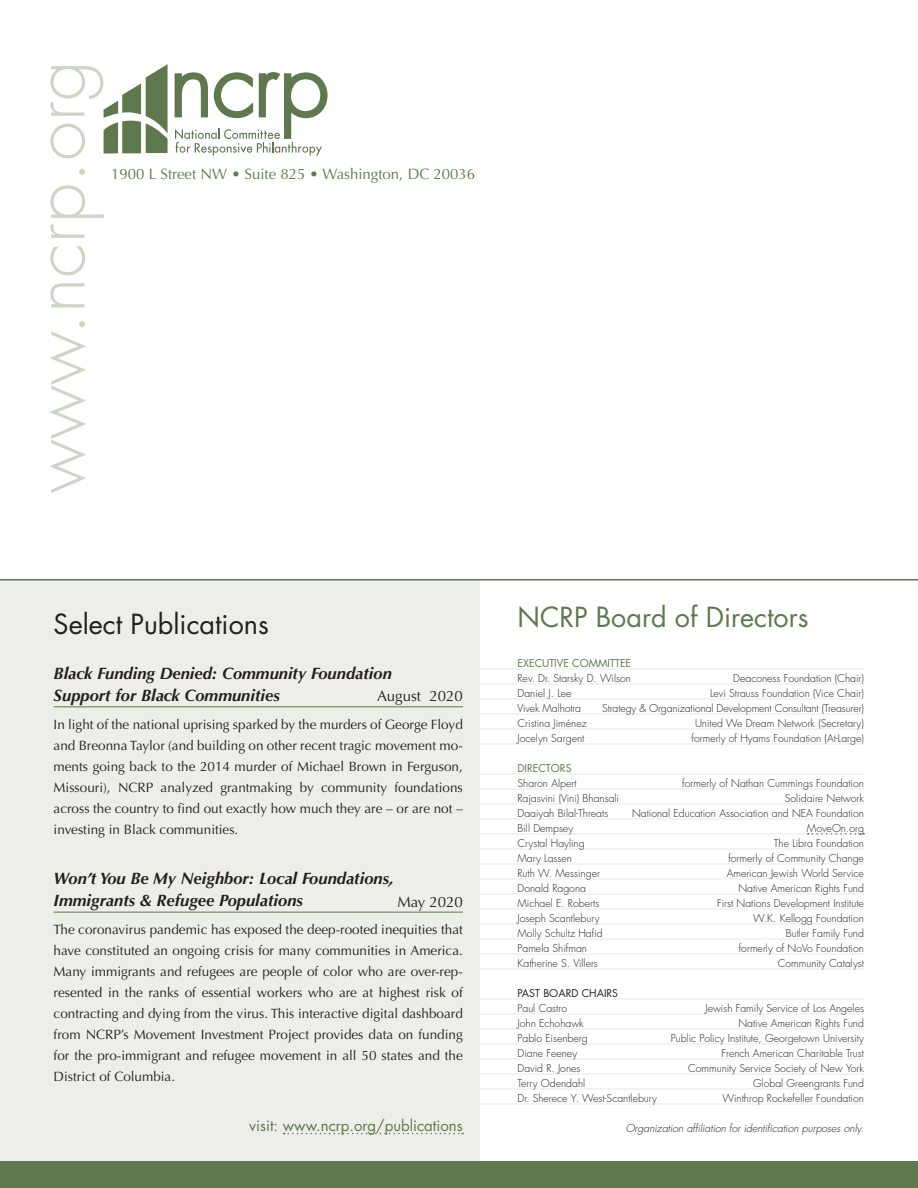
<style>
.page{position:relative;width:918px;height:1188px;background:#fff}
.page>*{position:absolute;margin:0;border:0;box-sizing:border-box;transform-origin:0 0}
.t1{font:300 72px "Futura";color:#ced4c7}
.t2{font:27px "Futura";color:#5f784e}
.t3{font:27px "Futura";color:#231f20}
.t4{font:italic 700 16.5px/22.5px "Optima";color:#231f20}
.t5{font:15px "Optima";color:#5f784e}
.t6{font:15px "Futura";color:#5f784e}
.t7{font:15px "Optima";color:#231f20}
.t8{font:13.5px/21px "Optima";color:#231f20;text-align:justify}
.t9{font:300 10.5px "Futura";color:#231f20}
.t10{font:italic 300 10.5px "Futura";color:#231f20}
.t11{font:10.5px "Futura";color:#5f784e}
.t12{font:10.5px "Futura";color:#231f20}
</style>
<div class="page">
<hr style="left:462px;top:669px;width:402px;height:1px;background:#e8e9e3">
<hr style="left:462px;top:684px;width:402px;height:1px;background:#e8e9e3">
<hr style="left:462px;top:699px;width:402px;height:1px;background:#e8e9e3">
<hr style="left:462px;top:714px;width:402px;height:1px;background:#e8e9e3">
<hr style="left:462px;top:729px;width:402px;height:1px;background:#e8e9e3">
<hr style="left:462px;top:744px;width:402px;height:1px;background:#e8e9e3">
<hr style="left:462px;top:774px;width:402px;height:1px;background:#e8e9e3">
<hr style="left:462px;top:789px;width:402px;height:1px;background:#e8e9e3">
<hr style="left:462px;top:804px;width:402px;height:1px;background:#e8e9e3">
<hr style="left:462px;top:819px;width:402px;height:1px;background:#e8e9e3">
<hr style="left:462px;top:834px;width:402px;height:1px;background:#e8e9e3">
<hr style="left:462px;top:849px;width:402px;height:1px;background:#e8e9e3">
<hr style="left:462px;top:864px;width:402px;height:1px;background:#e8e9e3">
<hr style="left:462px;top:879px;width:402px;height:1px;background:#e8e9e3">
<hr style="left:462px;top:894px;width:402px;height:1px;background:#e8e9e3">
<hr style="left:462px;top:909px;width:402px;height:1px;background:#e8e9e3">
<hr style="left:462px;top:924px;width:402px;height:1px;background:#e8e9e3">
<hr style="left:462px;top:939px;width:402px;height:1px;background:#e8e9e3">
<hr style="left:462px;top:954px;width:402px;height:1px;background:#e8e9e3">
<hr style="left:462px;top:969px;width:402px;height:1px;background:#e8e9e3">
<hr style="left:462px;top:999px;width:402px;height:1px;background:#e8e9e3">
<hr style="left:462px;top:1014px;width:402px;height:1px;background:#e8e9e3">
<hr style="left:462px;top:1029px;width:402px;height:1px;background:#e8e9e3">
<hr style="left:462px;top:1044px;width:402px;height:1px;background:#e8e9e3">
<hr style="left:462px;top:1059px;width:402px;height:1px;background:#e8e9e3">
<hr style="left:462px;top:1074px;width:402px;height:1px;background:#e8e9e3">
<hr style="left:462px;top:1089px;width:402px;height:1px;background:#e8e9e3">
<hr style="left:462px;top:1104px;width:402px;height:1px;background:#e8e9e3">
<svg style="left:175px;top:72px;width:153px;height:84px"></svg>
<svg style="left:104px;top:64px;width:64px;height:89px"></svg>
<div style="left:0;top:579px;width:479px;height:587px;background:#edeee8"></div>
<div style="left:0;top:1161px;width:918px;height:27px;background:#5f784e"></div>
<hr style="left:0;top:579px;width:918px;height:1px;background:#5f784e">
<svg style="left:808px;top:833px;width:56px;height:2px"></svg>
<hr style="left:54px;top:706px;width:409px;height:1px;background:#5f784e">
<hr style="left:54px;top:912px;width:409px;height:1px;background:#5f784e">
<svg style="left:284px;top:1133px;width:179px;height:1px"></svg>
<h1 class="t1" style="left:14px;top:493px;width:434px;rotate:-90deg">www.ncrp.org</h1>
<h3 class="t5" style="left:111px;top:165px;width:365px">1900 L Street NW • Suite 825 • Washington, DC 20036</h3>
<h2 class="t3" style="left:54px;top:607px;width:217px">Select Publications</h2>
<h3 class="t4" style="left:54px;top:662px;width:340px">Black Funding Denied: Community Foundation<br>Support for Black Communities</h3>
<h3 class="t7" style="left:377px;top:687px;width:87px">August 2020</h3>
<p class="t8" style="left:54px;top:714px;width:411px">In light of the national uprising sparked by the murders of George Floyd and Breonna Taylor (and building on other recent tragic movement mo&shy;ments going back to the 2014 murder of Michael Brown in Ferguson, Missouri), NCRP analyzed grantmaking by community foundations across the country to find out exactly how much they are – or are not – investing in Black communities.</p>
<h3 class="t4" style="left:54px;top:867px;width:342px">Won’t You Be My Neighbor: Local Foundations,<br>Immigrants &amp; Refugee Populations</h3>
<h3 class="t7" style="left:397px;top:893px;width:67px">May 2020</h3>
<p class="t8" style="left:54px;top:919px;width:411px">The coronavirus pandemic has exposed the deep-rooted inequities that have constituted an ongoing crisis for many communities in America.<br>Many immigrants and refugees are people of color who are over-rep&shy;resented in the ranks of essential workers who are at highest risk of contracting and dying from the virus. This interactive digital dashboard from NCRP’s Movement Investment Project provides data on funding for the pro-immigrant and refugee movement in all 50 states and the District of Columbia.</p>
<h3 class="t6" style="left:249px;top:1116px;width:215px">visit: www.ncrp.org/publications</h3>
<h2 class="t2" style="left:518px;top:600px;width:293px">NCRP Board of Directors</h2>
<p class="t11" style="left:518px;top:656px;width:115px">EXECUTIVE COMMITTEE</p>
<p class="t9" style="left:518px;top:671px;width:115px">Rev. Dr. Starsky D. Wilson</p>
<p class="t9" style="left:733px;top:671px;width:132px">Deaconess Foundation (Chair)</p>
<p class="t9" style="left:518px;top:686px;width:55px">Daniel J. Lee</p>
<p class="t9" style="left:710px;top:686px;width:155px">Levi Strauss Foundation (Vice Chair)</p>
<p class="t9" style="left:518px;top:701px;width:65px">Vivek Malhotra</p>
<p class="t9" style="left:602px;top:701px;width:263px">Strategy &amp; Organizational Development Consultant (Treasurer)</p>
<p class="t9" style="left:518px;top:716px;width:71px">Cristina Jiménez</p>
<p class="t9" style="left:695px;top:716px;width:170px">United We Dream Network (Secretary)</p>
<p class="t9" style="left:518px;top:731px;width:68px">Jocelyn Sargent</p>
<p class="t9" style="left:692px;top:731px;width:174px">formerly of Hyams Foundation (At-Large)</p>
<p class="t11" style="left:518px;top:761px;width:56px">DIRECTORS</p>
<p class="t9" style="left:518px;top:776px;width:61px">Sharon Alpert</p>
<p class="t9" style="left:682px;top:776px;width:183px">formerly of Nathan Cummings Foundation</p>
<p class="t9" style="left:518px;top:791px;width:103px">Rajasvini (Vini) Bhansali</p>
<p class="t9" style="left:785px;top:791px;width:81px">Solidaire Network</p>
<p class="t9" style="left:518px;top:806px;width:92px">Daaiyah Bilal-Threats</p>
<p class="t9" style="left:632px;top:806px;width:233px">National Education Association and NEA Foundation</p>
<p class="t9" style="left:518px;top:821px;width:57px">Bill Dempsey</p>
<p class="t9" style="left:807px;top:821px;width:59px">MoveOn.org</p>
<p class="t9" style="left:518px;top:836px;width:69px">Crystal Hayling</p>
<p class="t9" style="left:774px;top:836px;width:92px">The Libra Foundation</p>
<p class="t9" style="left:518px;top:851px;width:56px">Mary Lassen</p>
<p class="t9" style="left:728px;top:851px;width:137px">formerly of Community Change</p>
<p class="t9" style="left:518px;top:866px;width:84px">Ruth W. Messinger</p>
<p class="t9" style="left:727px;top:866px;width:139px">American Jewish World Service</p>
<p class="t9" style="left:518px;top:881px;width:70px">Donald Ragona</p>
<p class="t9" style="left:738px;top:881px;width:127px">Native American Rights Fund</p>
<p class="t9" style="left:518px;top:896px;width:83px">Michael E. Roberts</p>
<p class="t9" style="left:717px;top:896px;width:148px">First Nations Development Institute</p>
<p class="t9" style="left:518px;top:911px;width:83px">Joseph Scantlebury</p>
<p class="t9" style="left:753px;top:911px;width:112px">W.K. Kellogg Foundation</p>
<p class="t9" style="left:518px;top:926px;width:87px">Molly Schultz Hafid</p>
<p class="t9" style="left:786px;top:926px;width:80px">Butler Family Fund</p>
<p class="t9" style="left:518px;top:941px;width:71px">Pamela Shifman</p>
<p class="t9" style="left:739px;top:941px;width:127px">formerly of NoVo Foundation</p>
<p class="t9" style="left:518px;top:956px;width:82px">Katherine S. Villers</p>
<p class="t9" style="left:778px;top:956px;width:88px">Community Catalyst</p>
<p class="t12" style="left:518px;top:986px;width:102px">PAST BOARD CHAIRS</p>
<p class="t9" style="left:518px;top:1001px;width:51px">Paul Castro</p>
<p class="t9" style="left:705px;top:1001px;width:160px">Jewish Family Service of Los Angeles</p>
<p class="t9" style="left:518px;top:1016px;width:68px">John Echohawk</p>
<p class="t9" style="left:738px;top:1016px;width:127px">Native American Rights Fund</p>
<p class="t9" style="left:518px;top:1031px;width:72px">Pablo Eisenberg</p>
<p class="t9" style="left:671px;top:1031px;width:195px">Public Policy Institute, Georgetown University</p>
<p class="t9" style="left:518px;top:1046px;width:61px">Diane Feeney</p>
<p class="t9" style="left:721px;top:1046px;width:144px">French American Charitable Trust</p>
<p class="t9" style="left:518px;top:1061px;width:64px">David R. Jones</p>
<p class="t9" style="left:688px;top:1061px;width:177px">Community Service Society of New York</p>
<p class="t9" style="left:518px;top:1076px;width:69px">Terry Odendahl</p>
<p class="t9" style="left:753px;top:1076px;width:112px">Global Greengrants Fund</p>
<p class="t9" style="left:518px;top:1091px;width:141px">Dr. Sherece Y. West-Scantlebury</p>
<p class="t9" style="left:723px;top:1091px;width:143px">Winthrop Rockefeller Foundation</p>
<p class="t10" style="left:626px;top:1121px;width:240px">Organization affiliation for identification purposes only.</p>
</div>
